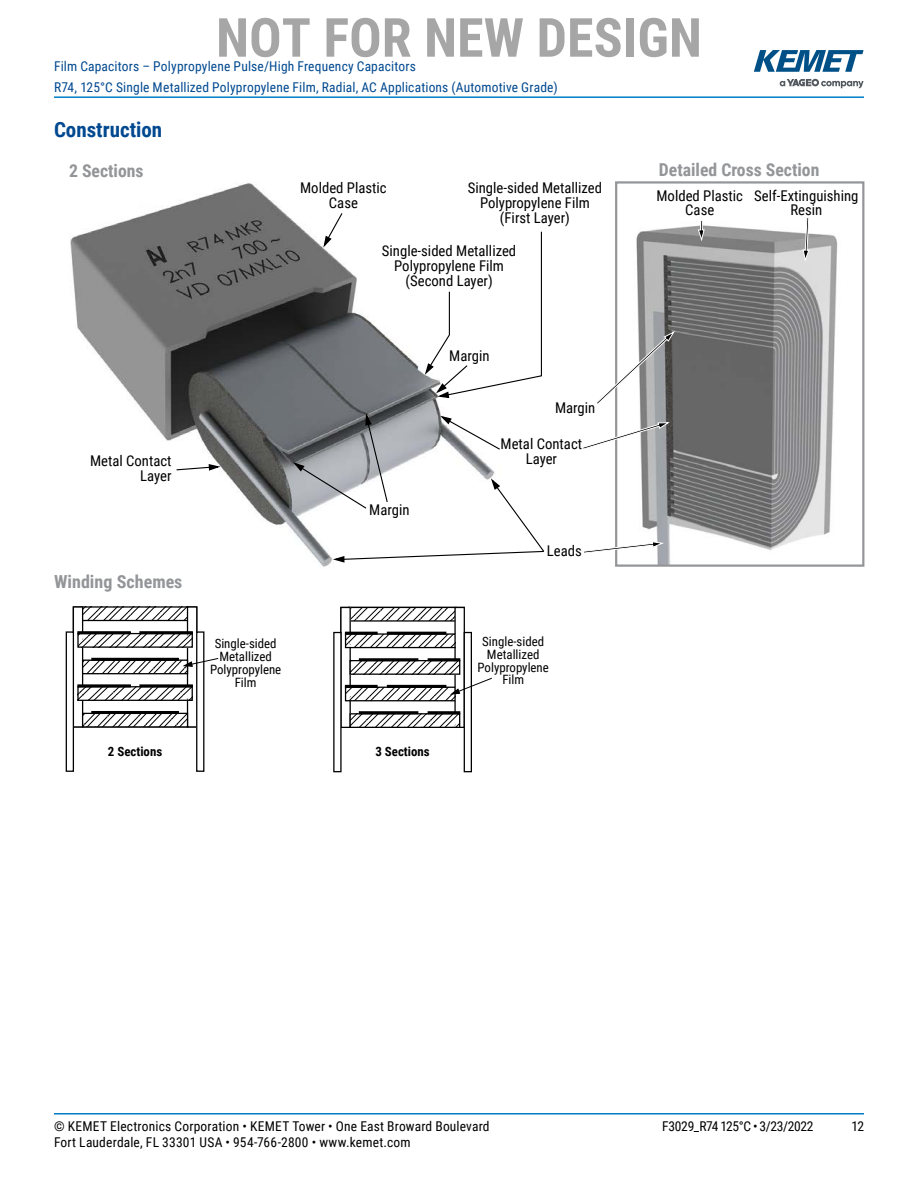
<style>
.page{position:relative;width:918px;height:1188px;background:#fff}
.page>*{position:absolute;margin:0;border:0;box-sizing:border-box;transform-origin:0 0}
.t1{font:700 54px "Roboto Condensed";color:rgb(0 0 0/.35)}
.t2{font:700 21px "Roboto Condensed";color:#004990}
.t3{font:700 18px "Roboto Condensed";letter-spacing:.005em;color:#939598}
.t4{font:700 17.7px "Roboto Condensed";color:#939598}
.t5{font:700 15.45px "Roboto Condensed";color:#000}
.t6{font:14.85px/14.9px "Roboto Condensed";color:#000;text-align:center}
.t7{font:13.5px/21px "Roboto Condensed";letter-spacing:.01em;color:#004990}
.t8{font:13.5px "Roboto Condensed";letter-spacing:.015em;color:#000}
.t9{font:13.5px "Roboto Condensed";letter-spacing:-.02em;color:#000}
.t10{font:12.9px/12.9px "Roboto Condensed";color:#000;text-align:center}
.t11{font:700 12.9px "Roboto Condensed";color:#000}
.s1{color:#00aeef}
</style>
<div class="page">
<hr style="left:54px;top:1113px;width:810px;height:2px;background:#007dc3">
<hr style="left:54px;top:96px;width:810px;height:2px;background:#007dc3">
<svg style="left:780px;top:79px;width:84px;height:9px"></svg>
<svg style="left:754px;top:50px;width:110px;height:22px"></svg>
<img style="left:70px;top:183px;width:370px;height:384px">
<img style="left:636px;top:225px;width:202px;height:339px">
<div style="left:615px;top:181px;width:249px;height:386px;border:2px solid #939598"></div>
<svg style="left:322px;top:212px;width:21px;height:38px"></svg>
<svg style="left:697px;top:220px;width:8px;height:22px"></svg>
<svg style="left:802px;top:218px;width:8px;height:45px"></svg>
<svg style="left:175px;top:463px;width:48px;height:9px"></svg>
<svg style="left:582px;top:422px;width:89px;height:28px"></svg>
<svg style="left:597px;top:330px;width:79px;height:75px"></svg>
<svg style="left:584px;top:541px;width:81px;height:13px"></svg>
<svg style="left:423px;top:231px;width:119px;height:168px"></svg>
<svg style="left:291px;top:411px;width:254px;height:152px"></svg>
<svg style="left:83px;top:608px;width:104px;height:11px"></svg>
<div style="left:80px;top:606px;width:109px;height:15px;border:1px solid #000"></div>
<div style="left:187px;top:606px;width:10px;height:122px;border:1px solid #000"></div>
<div style="left:73px;top:607px;width:10px;height:120px;background:#fff"></div>
<div style="left:73px;top:606px;width:10px;height:122px;border:1px solid #000"></div>
<svg style="left:79px;top:635px;width:112px;height:11px"></svg>
<div style="left:77px;top:633px;width:116px;height:15px;border:1px solid #000"></div>
<svg style="left:84px;top:662px;width:102px;height:10px"></svg>
<div style="left:82px;top:660px;width:106px;height:14px;border:1px solid #000"></div>
<svg style="left:79px;top:688px;width:112px;height:11px"></svg>
<div style="left:77px;top:686px;width:116px;height:15px;border:1px solid #000"></div>
<svg style="left:84px;top:715px;width:102px;height:11px"></svg>
<div style="left:82px;top:713px;width:106px;height:15px;border:1px solid #000"></div>
<div style="left:77px;top:684px;width:54px;height:3px;border:1px solid #000"></div>
<div style="left:91px;top:658px;width:88px;height:3px;border:1px solid #000"></div>
<div style="left:91px;top:711px;width:88px;height:3px;border:1px solid #000"></div>
<div style="left:66px;top:631px;width:8px;height:141px;border:1px solid #000"></div>
<div style="left:196px;top:631px;width:8px;height:141px;border:1px solid #000"></div>
<svg style="left:180px;top:657px;width:39px;height:11px"></svg>
<div style="left:139px;top:684px;width:54px;height:3px;border:1px solid #000"></div>
<div style="left:77px;top:631px;width:54px;height:3px;border:1px solid #000"></div>
<div style="left:139px;top:631px;width:54px;height:3px;border:1px solid #000"></div>
<svg style="left:351px;top:609px;width:103px;height:11px"></svg>
<div style="left:348px;top:607px;width:109px;height:15px;border:1px solid #000"></div>
<div style="left:455px;top:607px;width:9px;height:120px;background:#fff"></div>
<div style="left:454px;top:607px;width:11px;height:121px;border:1px solid #000"></div>
<div style="left:341px;top:607px;width:9px;height:120px;background:#fff"></div>
<div style="left:340px;top:607px;width:11px;height:121px;border:1px solid #000"></div>
<svg style="left:347px;top:635px;width:107px;height:11px"></svg>
<div style="left:345px;top:633px;width:111px;height:15px;border:1px solid #000"></div>
<svg style="left:352px;top:662px;width:106px;height:11px"></svg>
<div style="left:350px;top:660px;width:110px;height:15px;border:1px solid #000"></div>
<svg style="left:347px;top:689px;width:107px;height:10px"></svg>
<div style="left:345px;top:687px;width:111px;height:14px;border:1px solid #000"></div>
<svg style="left:352px;top:715px;width:106px;height:11px"></svg>
<div style="left:350px;top:713px;width:110px;height:15px;border:1px solid #000"></div>
<div style="left:387px;top:632px;width:59px;height:3px;border:1px solid #000"></div>
<div style="left:345px;top:632px;width:33px;height:3px;border:1px solid #000"></div>
<div style="left:333px;top:632px;width:9px;height:140px;border:1px solid #000"></div>
<div style="left:464px;top:632px;width:8px;height:140px;border:1px solid #000"></div>
<svg style="left:448px;top:677px;width:44px;height:19px"></svg>
<div style="left:387px;top:685px;width:59px;height:3px;border:1px solid #000"></div>
<div style="left:345px;top:685px;width:33px;height:3px;border:1px solid #000"></div>
<div style="left:359px;top:658px;width:59px;height:3px;border:1px solid #000"></div>
<div style="left:428px;top:658px;width:32px;height:3px;border:1px solid #000"></div>
<div style="left:359px;top:711px;width:59px;height:3px;border:1px solid #000"></div>
<div style="left:428px;top:711px;width:32px;height:3px;border:1px solid #000"></div>
<h1 class="t1" style="left:216px;top:0;width:487px">NOT FOR NEW DESIGN</h1>
<p class="t7" style="left:54px;top:55px;width:505px">Film Capacitors – Polypropylene Pulse/High Frequency Capacitors<br>R74, 125°C Single Metallized Polypropylene Film, Radial, AC Applications (Automotive Grade)</p>
<h2 class="t2" style="left:54px;top:115px;width:110px">Construction</h2>
<p class="t4" style="left:69px;top:159px;width:76px">2 Sections</p>
<p class="t6" style="left:90px;top:453px;width:83px;text-align:right">Metal Contact<br>Layer</p>
<p class="t3" style="left:54px;top:569px;width:130px">Winding Schemes</p>
<p class="t11" style="left:108px;top:742px;width:56px">2 Sections</p>
<p class="t6" style="left:300px;top:180px;width:88px">Molded Plastic<br>Case</p>
<p class="t6" style="left:468px;top:180px;width:136px">Single-sided Metallized<br>Polypropylene Film (First Layer)</p>
<p class="t6" style="left:382px;top:243px;width:136px">Single-sided Metallized<br>Polypropylene Film (Second Layer)</p>
<p class="t6" style="left:449px;top:348px;width:42px">Margin</p>
<p class="t6" style="left:555px;top:399px;width:42px">Margin</p>
<p class="t6" style="left:369px;top:502px;width:42px">Margin</p>
<p class="t10" style="left:482px;top:428px;width:63px">Single-sided<br>Metallized</p>
<p class="t6" style="left:501px;top:436px;width:83px">Metal Contact<br>Layer</p>
<p class="t6" style="left:547px;top:543px;width:36px">Leads</p>
<p class="t10" style="left:210px;top:636px;width:73px">Single-sided<br>Metallized<br>Polypropylene<br>Film</p>
<p class="t11" style="left:375px;top:742px;width:56px">3 Sections</p>
<p class="t10" style="left:478px;top:634px;width:73px">Single-sided<br>Metallized<br>Polypropylene<br>Film</p>
<p class="t4" style="left:659px;top:157px;width:162px">Detailed Cross Section</p>
<p class="t6" style="left:754px;top:187px;width:106px">Self-Extinguishing<br>Resin</p>
<p class="t6" style="left:656px;top:187px;width:88px">Molded Plastic<br>Case</p>
<p class="t5" style="left:76px;top:1111px;width:118px"><span class="s1">Sulfide</span> Film (SMR)</p>
<p class="t8" style="left:54px;top:1116px;width:437px">© KEMET Electronics Corporation • KEMET Tower • One East Broward Boulevard</p>
<p class="t9" style="left:662px;top:1116px;width:153px">F3029_R74 125°C • 3/23/2022</p>
<p class="t8" style="left:852px;top:1116px;width:14px">12</p>
<p class="t8" style="left:54px;top:1133px;width:358px">Fort Lauderdale, FL 33301 USA • 954-766-2800 • www.kemet.com</p>
</div>
